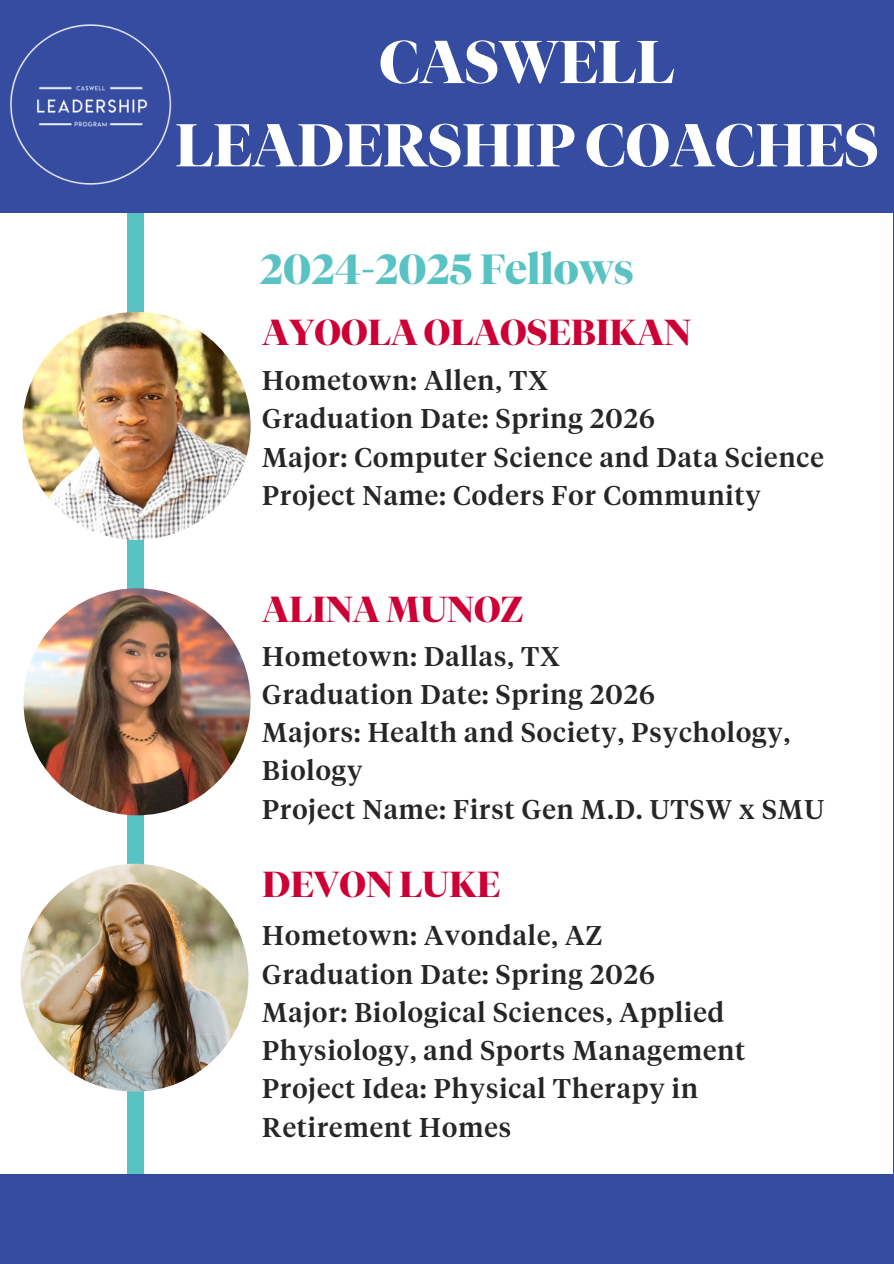
<style>
.page{position:relative;width:894px;height:1264px;background:#fff}
.page>*{position:absolute;margin:0;border:0;box-sizing:border-box;transform-origin:0 0}
.t1{font:700 60px/83.2px "Tiempos Fine";color:#fff;text-align:center}
.t2{font:700 42px "Tiempos Fine";color:#59c3c3}
.t3{font:700 36px "Tiempos Fine";color:#cc0035}
.t4{font:500 27px/38.2px "Tiempos Headline";letter-spacing:.04em;color:#262626}
</style>
<div class="page">
<div style="left:0;top:0;width:893px;height:1263px;background:#354ca1"></div>
<div style="left:0;top:213px;width:892px;height:961px;background:#fff"></div>
<div style="left:127px;top:213px;width:17px;height:960px;background:#59c3c3"></div>
<img style="left:23px;top:312px;width:227px;height:228px;border-radius:50%">
<img style="left:23px;top:588px;width:227px;height:227px;border-radius:50%">
<img style="left:20px;top:863px;width:228px;height:228px;border-radius:50%">
<img style="left:10px;top:24px;width:162px;height:161px">
<p class="t1" style="left:175px;top:20px;width:705px">CASWELL<br>LEADERSHIP COACHES</p>
<p class="t2" style="left:260px;top:243px;width:375px">2024-2025 Fellows</p>
<p class="t3" style="left:262px;top:311px;width:430px">AYOOLA OLAOSEBIKAN</p>
<p class="t4" style="left:262px;top:361px;width:287px">Hometown: Allen, TX</p>
<h2 class="t4" style="left:262px;top:399px;width:394px">Graduation Date: Spring 2026</h2>
<h3 class="t4" style="left:262px;top:438px;width:563px">Major: Computer Science and Data Science</h3>
<p class="t4" style="left:262px;top:476px;width:500px">Project Name: Coders For Community</p>
<p class="t3" style="left:262px;top:587px;width:262px">ALINA MUNOZ</p>
<p class="t4" style="left:262px;top:637px;width:299px">Hometown: Dallas, TX</p>
<p class="t4" style="left:262px;top:675px;width:394px">Graduation Date: Spring 2026</p>
<p class="t4" style="left:262px;top:713px;width:529px">Majors: Health and Society, Psychology,<br>Biology</p>
<h3 class="t4" style="left:262px;top:790px;width:563px">Project Name: First Gen M.D. UTSW x SMU</h3>
<p class="t3" style="left:262px;top:862px;width:239px">DEVON LUKE</p>
<p class="t4" style="left:262px;top:916px;width:341px">Hometown: Avondale, AZ</p>
<h3 class="t4" style="left:262px;top:954px;width:394px">Graduation Date: Spring 2026</h3>
<p class="t4" style="left:262px;top:993px;width:484px">Major: Biological Sciences, Applied<br>Physiology, and Sports Management</p>
<p class="t4" style="left:262px;top:1069px;width:437px">Project Idea: Physical Therapy in<br>Retirement Homes</p>
</div>
